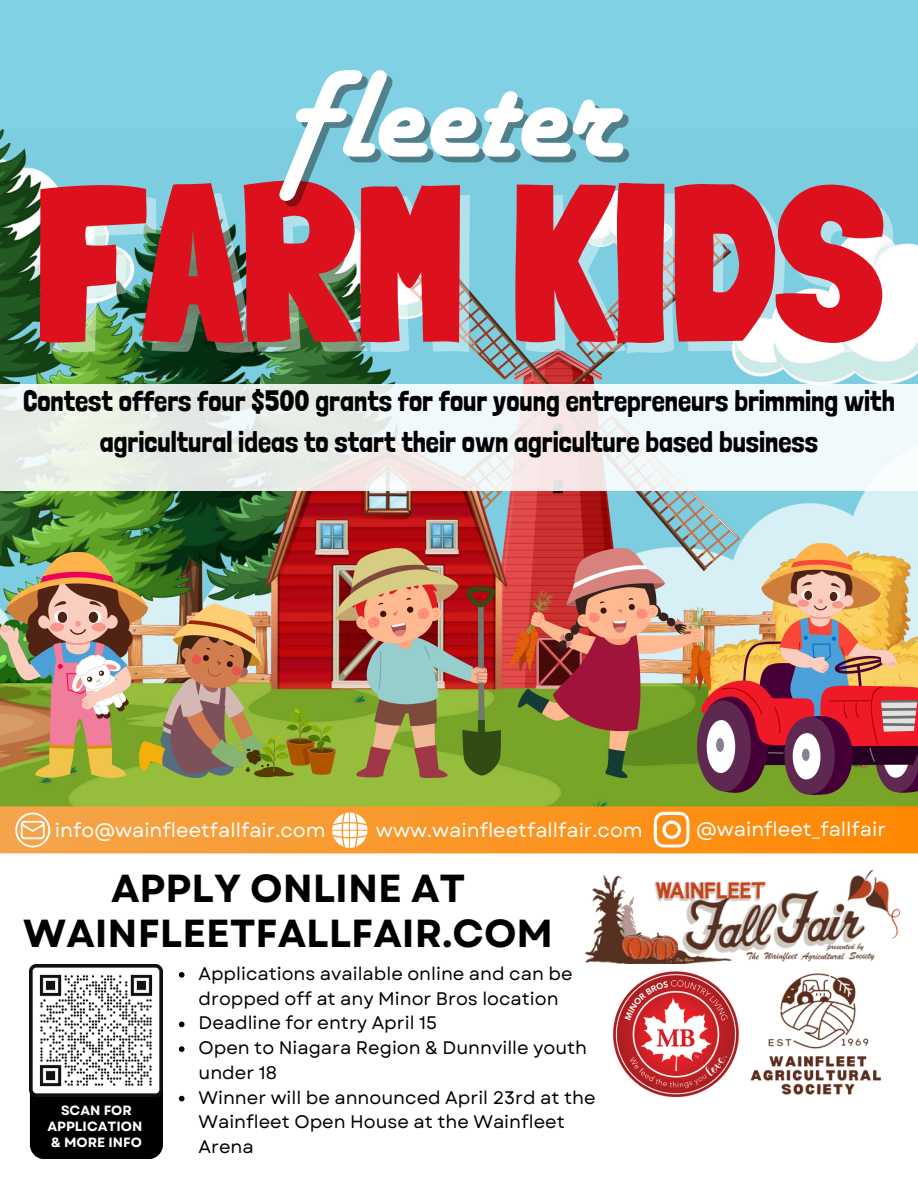
<style>
.page{position:relative;width:918px;height:1188px;background:#fff}
.page>*{position:absolute;margin:0;border:0;box-sizing:border-box;transform-origin:0 0}
.t1{font:900 221.7px "Londrina Solid";color:#dd111d}
.t2{font:129.6px "Harlow Solid Std";color:#fff}
.t3{font:700 39px/45px "Garet";color:#000;text-align:center}
.t4{font:29.4px/40.7px "Londrina Solid";color:#000;text-align:center}
.t5{font:19.65px "Garet";color:#fff}
.t6{font:18.15px/24.8px "Garet";color:#000}
.t7{font:700 13.35px "Garet";color:#fff}
</style>
<div class="page">
<div style="left:30px;top:1097px;width:133px;height:62px;background:#000"></div>
<div style="left:0;top:0;width:918px;height:302px;background:#80d1e4"></div>
<img style="left:0;top:130px;width:918px;height:676px">
<img style="left:586px;top:870px;width:314px;height:94px">
<img style="left:139px;top:604px;width:197px;height:174px">
<img style="left:336px;top:549px;width:165px;height:228px">
<img style="left:510px;top:549px;width:187px;height:228px">
<img style="left:697px;top:544px;width:221px;height:251px">
<img style="left:0;top:552px;width:148px;height:225px">
<svg style="left:0;top:385px;width:918px;height:106px"></svg>
<svg style="left:0;top:806px;width:918px;height:47px;background:#f89a2f"></svg>
<img style="left:750px;top:973px;width:132px;height:122px">
<img style="left:612px;top:971px;width:127px;height:126px">
<img style="left:30px;top:964px;width:133px;height:133px">
<svg style="left:179px;top:972px;width:6px;height:6px"></svg>
<svg style="left:179px;top:1022px;width:6px;height:5px"></svg>
<svg style="left:179px;top:1046px;width:6px;height:6px"></svg>
<svg style="left:179px;top:1096px;width:6px;height:5px"></svg>
<h1 class="t2" style="left:293px;top:69px;width:333px">fleeter</h1>
<h2 class="t1" style="left:34px;top:131px;width:851px">FARM KIDS</h2>
<p class="t4" style="left:23px;top:381px;width:873px">Contest offers four $500 grants for four young entrepreneurs brimming with agricultural ideas to start their own agriculture based business</p>
<h4 class="t5" style="left:55px;top:816px;width:272px">info@wainfleetfallfair.com</h4>
<p class="t5" style="left:376px;top:816px;width:268px">www.wainfleetfallfair.com</p>
<p class="t5" style="left:696px;top:815px;width:191px">@wainfleet_fallfair</p>
<p class="t3" style="left:23px;top:866px;width:531px">APPLY ONLINE AT<br>WAINFLEETFALLFAIR.COM</p>
<p class="t6" style="left:199px;top:961px;width:376px">Applications available online and can be dropped off at any Minor Bros location</p>
<p class="t6" style="left:199px;top:1011px;width:240px">Deadline for entry April 15</p>
<h5 class="t6" style="left:199px;top:1036px;width:390px">Open to Niagara Region &amp; Dunnville youth under 18</h5>
<p class="t6" style="left:199px;top:1085px;width:399px">Winner will be announced April 23rd at the<br>Wainfleet Open House at the Wainfleet<br>Arena</p>
<h5 class="t7" style="left:61px;top:1101px;width:72px">SCAN FOR</h5>
<p class="t7" style="left:47px;top:1117px;width:97px">APPLICATION</p>
<h5 class="t7" style="left:51px;top:1132px;width:92px">&amp; MORE INFO</h5>
</div>
